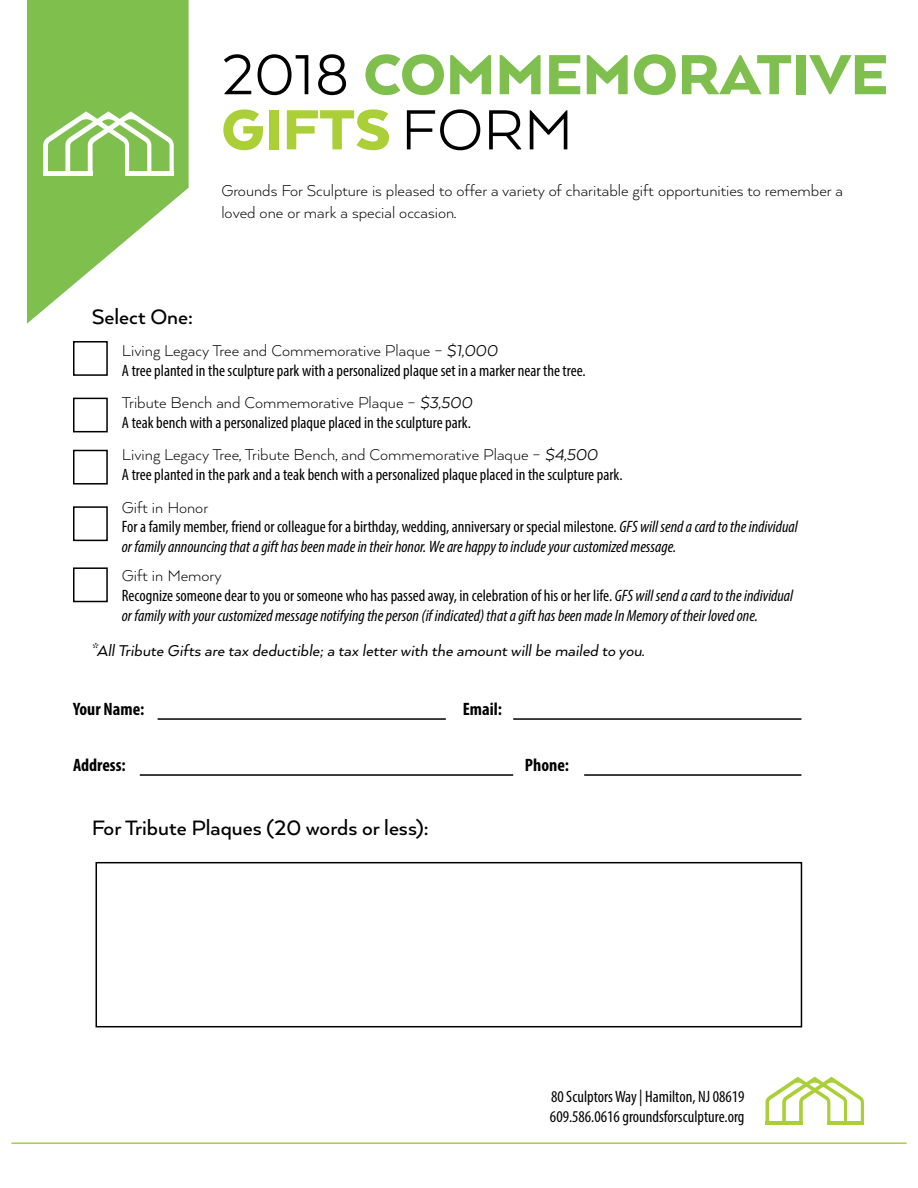
<style>
.page{position:relative;width:918px;height:1188px;background:#fff}
.page>*{position:absolute;margin:0;border:0;box-sizing:border-box;transform-origin:0 0}
.t1{font:900 65.25px/55.2px "Arquitecta";color:#7ebf4d}
.t2{font:500 24px "Arquitecta";color:#000}
.t3{font:300 18px/21.6px "Arquitecta";color:#000}
.t4{font:italic 18px "Arquitecta";color:#000}
.t5{font:700 condensed 18px "Myriad Pro";color:#000}
.t6{font:italic condensed 16.5px/19.8px "Myriad Pro";color:#000}
.t7{font:condensed 16.5px/19.8px "Myriad Pro";color:#000}
.s1{font-weight:400;color:#000}
.s2{color:#abd037}
.s3{font-weight:400;font-style:italic}
.s4{font-style:normal}
</style>
<div class="page">
<svg style="left:27px;top:0;width:162px;height:324px;fill:#7ebf4d"></svg>
<svg style="left:43px;top:111px;width:131px;height:64px"></svg>
<hr style="left:125px;top:171px;width:49px;height:4px;background:#fff">
<hr style="left:43px;top:171px;width:50px;height:4px;background:#fff">
<div style="left:96px;top:862px;width:706px;height:165px;border:2px solid #000101"></div>
<div style="left:73px;top:341px;width:35px;height:35px;border:2px solid #000101"></div>
<div style="left:73px;top:398px;width:35px;height:34px;border:2px solid #000101"></div>
<div style="left:73px;top:450px;width:35px;height:35px;border:2px solid #000101"></div>
<div style="left:73px;top:506px;width:35px;height:35px;border:2px solid #000101"></div>
<div style="left:73px;top:567px;width:35px;height:35px;border:2px solid #000101"></div>
<hr style="left:158px;top:718px;width:288px;height:2px;background:#000">
<hr style="left:513px;top:718px;width:288px;height:2px;background:#000">
<hr style="left:140px;top:774px;width:373px;height:2px;background:#000">
<hr style="left:584px;top:774px;width:217px;height:2px;background:#000">
<hr style="left:11px;top:1142px;width:896px;height:2px;background:#abd037">
<svg style="left:766px;top:1077px;width:98px;height:44px"></svg>
<hr style="left:827px;top:1121px;width:37px;height:4px;background:#abd037">
<hr style="left:766px;top:1121px;width:37px;height:4px;background:#abd037">
<h1 class="t1" style="left:221px;top:46px;width:668px"><span class="s1">2018</span> COMMEMORATIVE<br><span class="s2">GIFTS</span> <span class="s1">FORM</span></h1>
<p class="t3" style="left:221px;top:180px;width:623px">Grounds For Sculpture is pleased to offer a variety of charitable gift opportunities to remember a loved one or mark a special occasion.</p>
<h2 class="t2" style="left:92px;top:301px;width:103px">Select One:</h2>
<p class="t3" style="left:122px;top:339px;width:377px">Living Legacy Tree and Commemorative Plaque – <span class="s3">$1,000</span></p>
<p class="t7" style="left:122px;top:360px;width:465px">A tree planted in the sculpture park with a personalized plaque set in a marker near the tree.</p>
<p class="t3" style="left:122px;top:391px;width:352px">Tribute Bench and Commemorative Plaque – <span class="s3">$3,500</span></p>
<p class="t7" style="left:122px;top:412px;width:351px">A teak bench with a personalized plaque placed in the sculpture park.</p>
<p class="t3" style="left:122px;top:443px;width:477px">Living Legacy Tree, Tribute Bench, and Commemorative Plaque – <span class="s3">$4,500</span></p>
<p class="t7" style="left:122px;top:465px;width:502px">A tree planted in the park and a teak bench with a personalized plaque placed in the sculpture park.</p>
<p class="t3" style="left:122px;top:496px;width:88px">Gift in Honor</p>
<p class="t6" style="left:122px;top:517px;width:677px"><span class="s4">For a family member, friend or colleague for a birthday, wedding, anniversary or special milestone.</span> GFS will send a card to the individual or family announcing that a gift has been made in their honor. We are happy to include your customized message.</p>
<p class="t3" style="left:122px;top:564px;width:101px">Gift in Memory</p>
<p class="t6" style="left:122px;top:585px;width:673px"><span class="s4">Recognize someone dear to you or someone who has passed away, in celebration of his or her life.</span> GFS will send a card to the individual or family with your customized message notifying the person (if indicated) that a gift has been made In Memory of their loved one.</p>
<p class="t4" style="left:90px;top:640px;width:556px">*All Tribute Gifts are tax deductible; a tax letter with the amount will be mailed to you.</p>
<p class="t5" style="left:73px;top:698px;width:73px">Your Name:</p>
<p class="t5" style="left:463px;top:698px;width:41px">Email:</p>
<p class="t5" style="left:73px;top:754px;width:54px">Address:</p>
<p class="t5" style="left:525px;top:754px;width:46px">Phone:</p>
<h2 class="t2" style="left:92px;top:813px;width:338px">For Tribute Plaques (20 words or less):</h2>
<p class="t7" style="left:550px;top:1086px;width:196px">80 Sculptors Way | Hamilton, NJ 08619<br>609.586.0616 groundsforsculpture.org</p>
</div>
